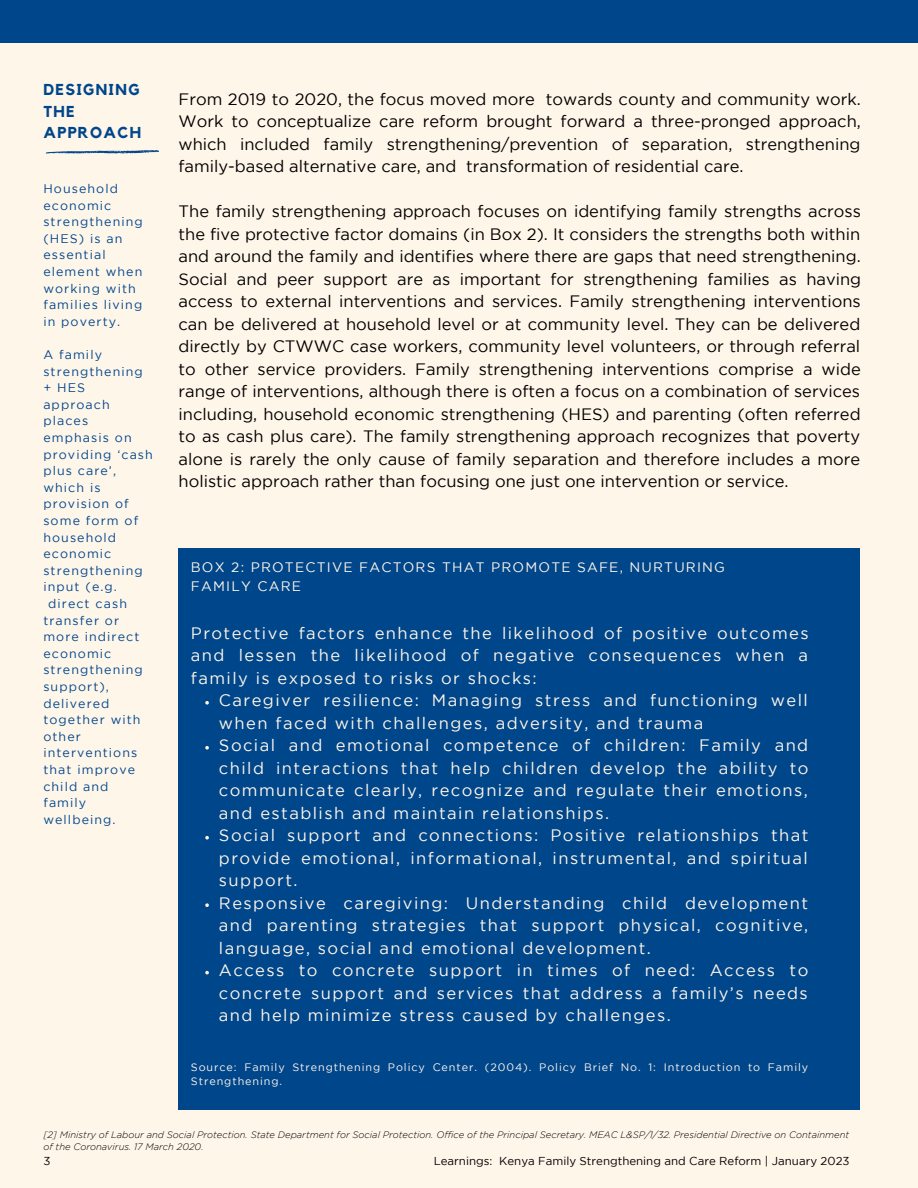
<style>
.page{position:relative;width:918px;height:1188px;background:#fff6ea}
.page>*{position:absolute;margin:0;border:0;box-sizing:border-box;transform-origin:0 0}
.t1{font:16.5px/22.5px "Gotham";color:#000;text-align:justify}
.t2{font:16.5px/22.5px "Gotham";letter-spacing:.085em;color:#fff6ea}
.t3{font:700 15.75px/21.3px "Kollektif";letter-spacing:.085em;color:#00468b}
.t4{font:13.65px/19.2px "Gotham";letter-spacing:.085em;color:#fff6ea}
.t5{font:12.45px/16.6px "Gotham";letter-spacing:.085em;color:#00468b}
.t6{font:11.55px "Gotham";color:#000}
.t7{font:10.8px/14.4px "Gotham";letter-spacing:.085em;color:#fff6ea}
.t8{font:italic 300 9.45px/12.6px "Gotham";color:#000}
</style>
<div class="page">
<div style="left:0;top:0;width:918px;height:43px;background:#00468b"></div>
<svg style="left:45px;top:150px;width:114px;height:4px"></svg>
<div style="left:179px;top:548px;width:681px;height:561px;background:#00468b"></div>
<svg style="left:205px;top:701px;width:4px;height:4px"></svg>
<svg style="left:205px;top:746px;width:4px;height:4px"></svg>
<svg style="left:205px;top:836px;width:4px;height:4px"></svg>
<svg style="left:205px;top:903px;width:4px;height:4px"></svg>
<svg style="left:205px;top:971px;width:4px;height:3px"></svg>
<p class="t3" style="left:43px;top:80px;width:99px">DESIGNING<br>THE<br>APPROACH</p>
<p class="t5" style="left:43px;top:181px;width:101px">Household economic strengthening (HES) is an essential element when working with families living in poverty.</p>
<p class="t5" style="left:43px;top:347px;width:60px">A family</p>
<p class="t5" style="left:43px;top:364px;width:101px">strengthening</p>
<p class="t5" style="left:43px;top:380px;width:43px">+ HES</p>
<p class="t5" style="left:43px;top:397px;width:68px">approach</p>
<p class="t5" style="left:43px;top:413px;width:46px">places</p>
<p class="t5" style="left:43px;top:430px;width:90px">emphasis on</p>
<p class="t5" style="left:43px;top:447px;width:111px">providing ‘cash</p>
<p class="t5" style="left:43px;top:463px;width:74px">plus care’,</p>
<p class="t5" style="left:43px;top:480px;width:59px">which is</p>
<p class="t5" style="left:43px;top:496px;width:87px">provision of</p>
<p class="t5" style="left:43px;top:513px;width:96px">some form of</p>
<p class="t5" style="left:43px;top:530px;width:74px">household</p>
<p class="t5" style="left:43px;top:546px;width:70px">economic</p>
<p class="t5" style="left:43px;top:563px;width:101px">strengthening</p>
<p class="t5" style="left:43px;top:579px;width:75px">input (e.g.</p>
<p class="t5" style="left:48px;top:596px;width:80px">direct cash</p>
<p class="t5" style="left:43px;top:613px;width:77px">transfer or</p>
<p class="t5" style="left:43px;top:629px;width:98px">more indirect</p>
<p class="t5" style="left:43px;top:646px;width:70px">economic</p>
<p class="t5" style="left:43px;top:662px;width:101px">strengthening</p>
<p class="t5" style="left:43px;top:679px;width:67px">support),</p>
<p class="t5" style="left:43px;top:696px;width:68px">delivered</p>
<p class="t5" style="left:43px;top:712px;width:99px">together with</p>
<p class="t5" style="left:43px;top:729px;width:39px">other</p>
<p class="t5" style="left:43px;top:745px;width:95px">interventions</p>
<p class="t5" style="left:43px;top:762px;width:93px">that improve</p>
<p class="t5" style="left:43px;top:779px;width:67px">child and</p>
<p class="t5" style="left:43px;top:795px;width:44px">family</p>
<p class="t5" style="left:43px;top:812px;width:74px">wellbeing.</p>
<p class="t1" style="left:179px;top:89px;width:684px">From 2019 to 2020, the focus moved more towards county and community work.<br>Work to conceptualize care reform brought forward a three-pronged approach, which included family strengthening/prevention of separation, strengthening family-based alternative care, and transformation of residential care.</p>
<p class="t1" style="left:179px;top:201px;width:684px">The family strengthening approach focuses on identifying family strengths across the five protective factor domains (in Box 2). It considers the strengths both within and around the family and identifies where there are gaps that need strengthening.<br>Social and peer support are as important for strengthening families as having access to external interventions and services. Family strengthening interventions can be delivered at household level or at community level. They can be delivered directly by CTWWC case workers, community level volunteers, or through referral to other service providers. Family strengthening interventions comprise a wide range of interventions, although there is often a focus on a combination of services including, household economic strengthening (HES) and parenting (often referred to as cash plus care). The family strengthening approach recognizes that poverty alone is rarely the only cause of family separation and therefore includes a more holistic approach rather than focusing one just one intervention or service.</p>
<p class="t4" style="left:191px;top:559px;width:536px">BOX 2: PROTECTIVE FACTORS THAT PROMOTE SAFE, NURTURING<br>FAMILY CARE</p>
<p class="t2" style="left:191px;top:623px;width:619px;text-align:justify">Protective factors enhance the likelihood of positive outcomes and lessen the likelihood of negative consequences when a family is exposed to risks or shocks:</p>
<p class="t2" style="left:219px;top:690px;width:591px">Caregiver resilience: Managing stress and functioning well when faced with challenges, adversity, and trauma<br>Social and emotional competence of children: Family and child interactions that help children develop the ability to communicate clearly, recognize and regulate their emotions, and establish and maintain relationships.<br>Social support and connections: Positive relationships that provide emotional, informational, instrumental, and spiritual support.<br>Responsive caregiving: Understanding child development and parenting strategies that support physical, cognitive, language, social and emotional development.<br>Access to concrete support in times of need: Access to concrete support and services that address a family’s needs and help minimize stress caused by challenges.</p>
<p class="t7" style="left:191px;top:1060px;width:619px">Source: Family Strengthening Policy Center. (2004). Policy Brief No. 1: Introduction to Family<br>Strengthening.</p>
<p class="t8" style="left:43px;top:1129px;width:807px">[2] Ministry of Labour and Social Protection. State Department for Social Protection. Office of the Principal Secretary. MEAC L&amp;SP/1/32. Presidential Directive on Containment of the Coronavirus. 17 March 2020.</p>
<p class="t6" style="left:43px;top:1157px;width:9px">3</p>
<p class="t6" style="left:434px;top:1157px;width:417px">Learnings: Kenya Family Strengthening and Care Reform | January 2023</p>
</div>
